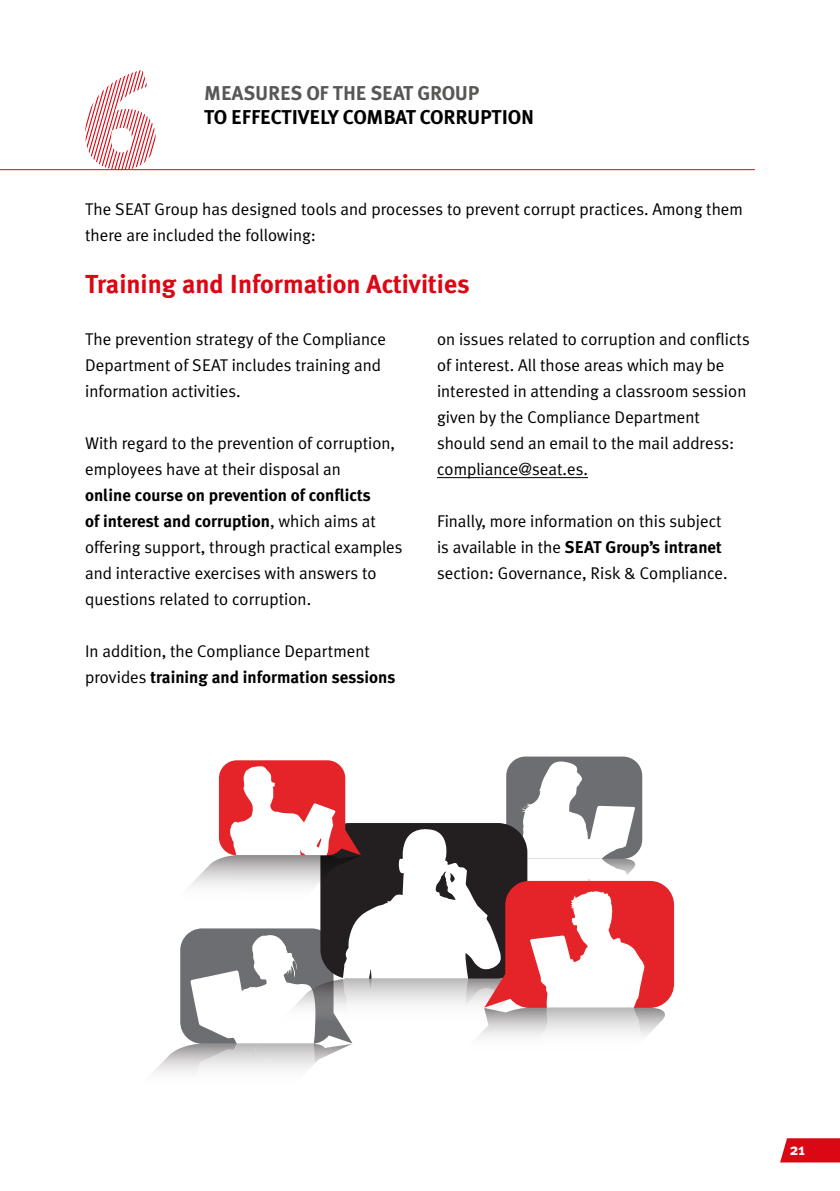
<style>
.page{position:relative;width:840px;height:1191px;background:#fff}
.page>*{position:absolute;margin:0;border:0;box-sizing:border-box;transform-origin:0 0}
.t1{font:700 26px "Meta Plus";color:#dc0714}
.t2{font:700 20px "Meta Plus";letter-spacing:-.01em;color:#000}
.t3{font:700 20px "Meta Plus";letter-spacing:-.01em;color:#575756}
.t4{font:17px/26px "Meta Plus Normal";color:#000}
.t5{font:700 17px/26px "Meta Plus";color:#000}
.t6{font:700 16px "Meta Plus";color:#fff}
.s1{font-family:"Meta Plus Normal";font-weight:400}
</style>
<div class="page">
<svg style="left:85px;top:70px;width:71px;height:99px"></svg>
<hr style="left:0;top:169px;width:754px;height:1px;background:#dc0714">
<hr style="left:437px;top:477px;width:150px;height:1px;background:#000">
<svg style="left:153px;top:756px;width:520px;height:317px"></svg>
<svg style="left:780px;top:1138px;width:59px;height:24px"></svg>
<p class="t3" style="left:204px;top:82px;width:276px">MEASURES OF THE SEAT GROUP</p>
<p class="t2" style="left:204px;top:106px;width:331px">TO EFFECTIVELY COMBAT CORRUPTION</p>
<p class="t4" style="left:85px;top:196px;width:659px">The SEAT Group has designed tools and processes to prevent corrupt practices. Among them there are included the following:</p>
<h1 class="t1" style="left:85px;top:269px;width:386px">Training and Information Activities</h1>
<p class="t4" style="left:85px;top:326px;width:302px">The prevention strategy of the Compliance<br>Department of SEAT includes training and information activities.</p>
<p class="t4" style="left:85px;top:430px;width:311px">With regard to the prevention of corruption, employees have at their disposal an</p>
<p class="t5" style="left:85px;top:482px;width:292px">online course on prevention of conflicts of interest and corruption<span class="s1">, which aims at</span></p>
<p class="t4" style="left:85px;top:534px;width:319px">offering support, through practical examples and interactive exercises with answers to questions related to corruption.</p>
<p class="t4" style="left:85px;top:638px;width:286px">In addition, the Compliance Department</p>
<p class="t5" style="left:85px;top:664px;width:311px"><span class="s1">provides</span> training and information sessions</p>
<p class="t4" style="left:437px;top:326px;width:314px">on issues related to corruption and conflicts of interest. All those areas which may be interested in attending a classroom session given by the Compliance Department should send an email to the mail address: compliance@seat.es.</p>
<p class="t4" style="left:437px;top:508px;width:286px">Finally, more information on this subject</p>
<p class="t5" style="left:437px;top:534px;width:286px"><span class="s1">is available in the</span> SEAT Group’s intranet</p>
<p class="t4" style="left:437px;top:560px;width:292px">section: Governance, Risk &amp; Compliance.</p>
<p class="t6" style="left:789px;top:1139px;width:17px">21</p>
</div>
